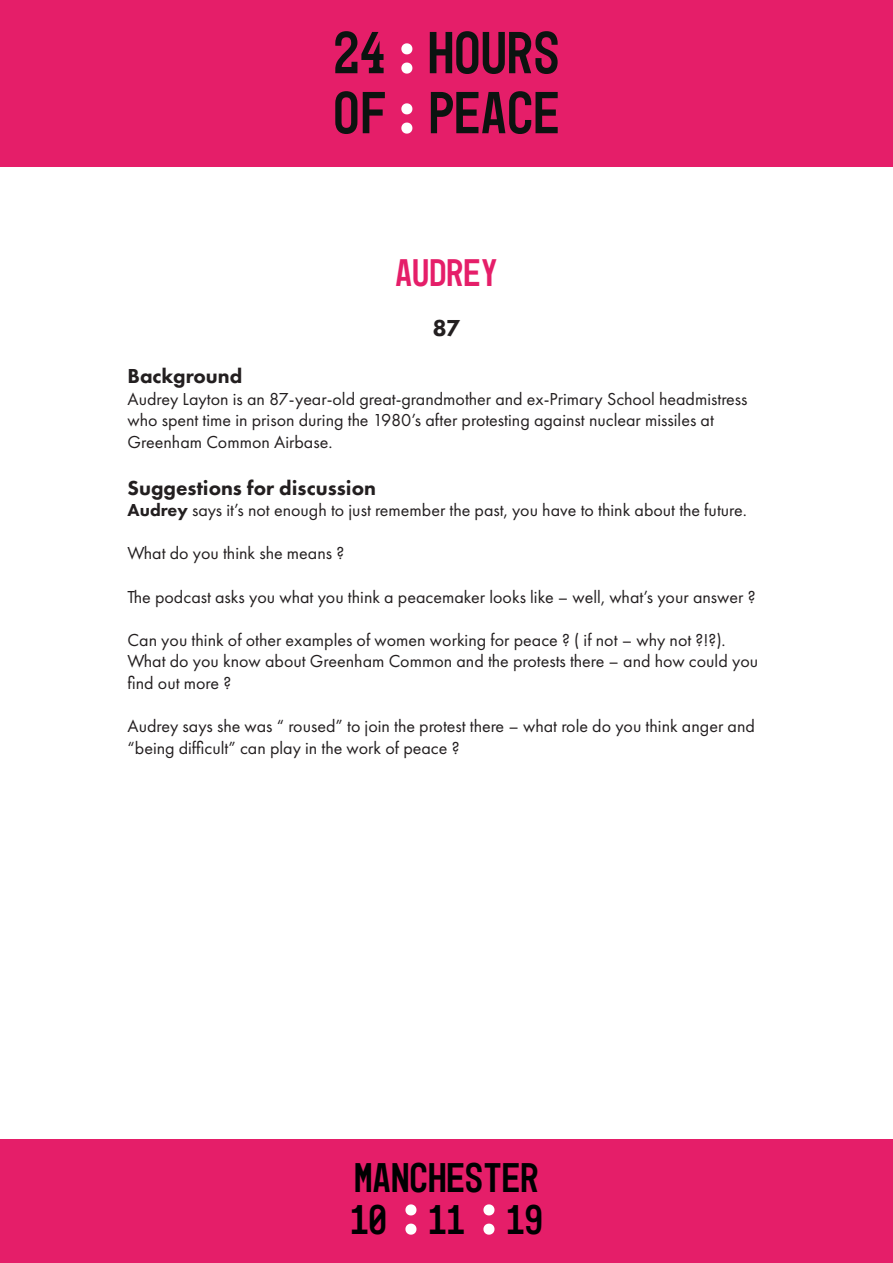
<style>
.page{position:relative;width:893px;height:1263px;background:#fff}
.page>*{position:absolute;margin:0;border:0;box-sizing:border-box;transform-origin:0 0}
.t1{font:60px/60px "Mono 45 Headline";color:#0c1310}
.t2{font:42px/42px "Mono 45 Headline";color:#000001}
.t3{font:39px "Mono 45 Headline";color:#e51e69}
.t4{font:800 24px "Futura PT";color:#231f20}
.t5{font:800 21px "Futura PT";color:#231f20}
.t6{font:18px/21.6px "Futura PT";color:#231f20}
.s1{font-family:"Avenir";font-weight:900;color:#fff}
.s2{font-weight:800}
.s3{font-family:"Avenir";font-weight:900;font-size:60px;color:#fff}
</style>
<div class="page">
<div style="left:0;top:0;width:893px;height:167px;background:#e51e69"></div>
<div style="left:0;top:1140px;width:893px;height:123px;background:#e51e69"></div>
<h1 class="t1" style="left:333px;top:23px;width:228px">24 <span class="s1">:</span> HOURS<br>OF <span class="s1">:</span> PEACE</h1>
<h3 class="t3" style="left:395px;top:249px;width:104px">AUDREY</h3>
<h3 class="t4" style="left:432px;top:313px;width:30px">87</h3>
<p class="t5" style="left:128px;top:363px;width:116px">Background</p>
<p class="t6" style="left:128px;top:388px;width:621px">Audrey Layton is an 87-year-old great-grandmother and ex-Primary School headmistress who spent time in prison during the 1980’s after protesting against nuclear missiles at<br>Greenham Common Airbase.</p>
<p class="t5" style="left:128px;top:474px;width:250px">Suggestions for discussion</p>
<p class="t6" style="left:128px;top:499px;width:621px"><span class="s2">Audrey</span> says it’s not enough to just remember the past, you have to think about the future.</p>
<p class="t6" style="left:128px;top:542px;width:218px">What do you think she means ?</p>
<p class="t6" style="left:128px;top:586px;width:629px">The podcast asks you what you think a peacemaker looks like – well, what’s your answer ?</p>
<p class="t6" style="left:128px;top:629px;width:632px">Can you think of other examples of women working for peace ? ( if not – why not ?!?).<br>What do you know about Greenham Common and the protests there – and how could you find out more ?</p>
<p class="t6" style="left:128px;top:715px;width:629px">Audrey says she was “ roused” to join the protest there – what role do you think anger and “being difficult” can play in the work of peace ?</p>
<h2 class="t2" style="left:350px;top:1157px;width:194px">MANCHESTER<br>10 <span class="s3">:</span> 11 <span class="s3">:</span> 19</h2>
</div>
